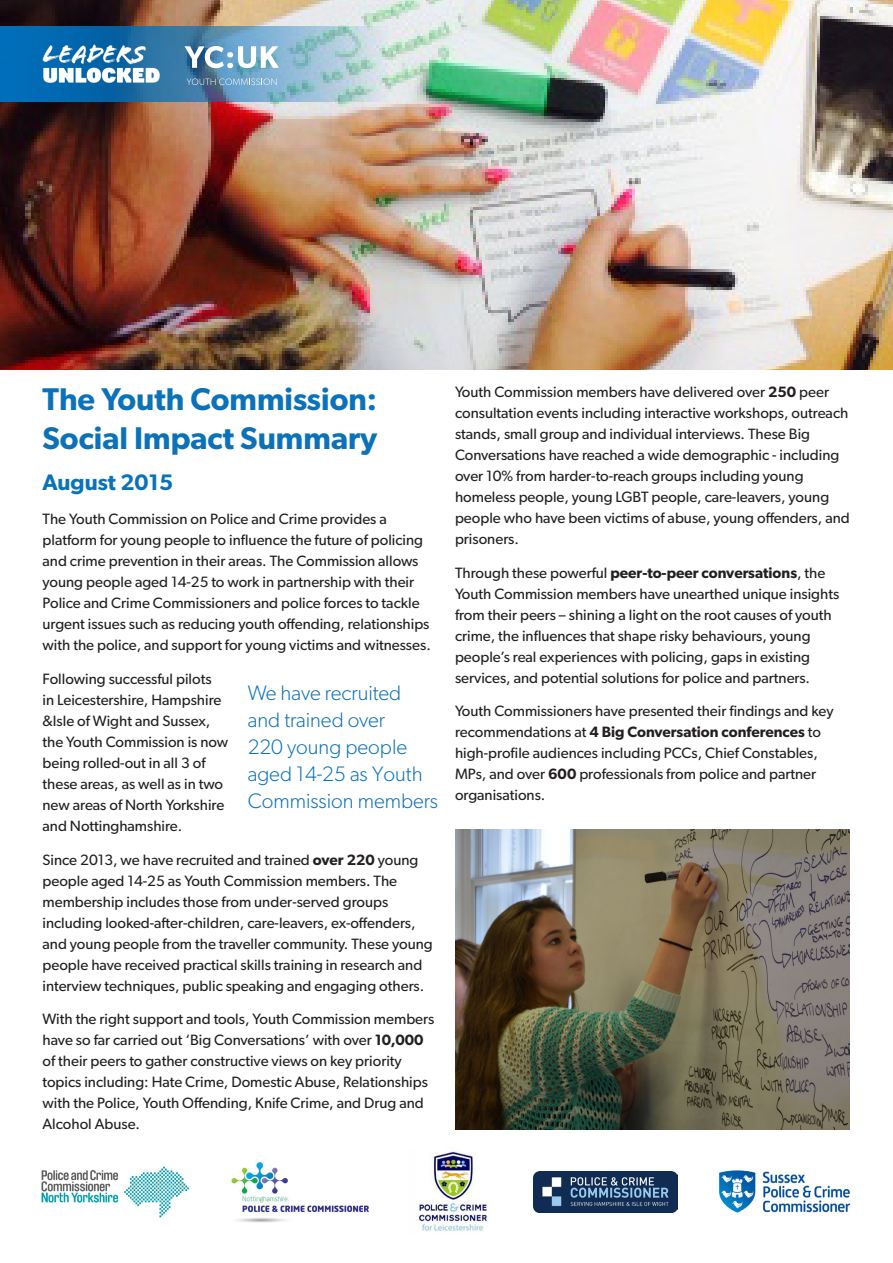
<style>
.page{position:relative;width:893px;height:1263px;background:#fff}
.page>*{position:absolute;margin:0;border:0;box-sizing:border-box;transform-origin:0 0}
.Body{font:600 31.5px/39px "Gibson";color:#0b72ba}
.Body-2{font:600 22.5px "Gibson";color:#0b72ba}
.Body-3{font:300 21px/27px "Gibson";color:#0b72ba}
.Body-4{font:15px/21px "Gibson";color:#231f20}
.s1{font-weight:600}
</style>
<div class="page">
<img style="left:0;top:0;width:893px;height:370px">
<svg style="left:0;top:26px;width:388px;height:76px;background:#609bc0"></svg>
<img style="left:456px;top:830px;width:394px;height:300px">
<img style="left:41px;top:1166px;width:149px;height:52px">
<img style="left:418px;top:1147px;width:69px;height:85px">
<img style="left:719px;top:1170px;width:132px;height:43px">
<img style="left:231px;top:1161px;width:139px;height:62px">
<img style="left:533px;top:1171px;width:144px;height:41px">
<img style="left:43px;top:38px;width:119px;height:55px">
<svg style="left:187px;top:79px;width:90px;height:6px"></svg>
<svg style="left:185px;top:46px;width:94px;height:22px"></svg>
<p class="Body" style="left:43px;top:379px;width:336px">The Youth Commission:<br>Social Impact Summary</p>
<p class="Body-2" style="left:43px;top:469px;width:132px">August 2015</p>
<p class="Body-4" style="left:43px;top:508px;width:390px">The Youth Commission on Police and Crime provides a platform for young people to influence the future of policing and crime prevention in their areas. The Commission allows young people aged 14-25 to work in partnership with their Police and Crime Commissioners and police forces to tackle urgent issues such as reducing youth offending, relationships with the police, and support for young victims and witnesses.</p>
<p class="Body-4" style="left:43px;top:668px;width:187px">Following successful pilots<br>in Leicestershire, Hampshire &amp;Isle of Wight and Sussex, the Youth Commission is now being rolled-out in all 3 of these areas, as well as in two new areas of North Yorkshire and Nottinghamshire.</p>
<p class="Body-4" style="left:43px;top:849px;width:392px">Since 2013, we have recruited and trained <span class="s1">over 220</span> young people aged 14-25 as Youth Commission members. The membership includes those from under-served groups including looked-after-children, care-leavers, ex-offenders, and young people from the traveller community. These young people have received practical skills training in research and interview techniques, public speaking and engaging others.</p>
<p class="Body-4" style="left:43px;top:1008px;width:393px">With the right support and tools, Youth Commission members have so far carried out ‘Big Conversations’ with over <span class="s1">10,000 </span>of their peers to gather constructive views on key priority topics including: Hate Crime, Domestic Abuse, Relationships with the Police, Youth Offending, Knife Crime, and Drug and Alcohol Abuse.</p>
<p class="Body-3" style="left:248px;top:679px;width:192px">We have recruited and trained over<br>220 young people aged 14-25 as Youth<br>Commission members</p>
<p class="Body-4" style="left:455px;top:381px;width:396px">Youth Commission members have delivered over <span class="s1">250</span> peer consultation events including interactive workshops, outreach stands, small group and individual interviews. These Big Conversations have reached a wide demographic - including over 10% from harder-to-reach groups including young homeless people, young LGBT people, care-leavers, young people who have been victims of abuse, young offenders, and prisoners.</p>
<p class="Body-4" style="left:455px;top:562px;width:386px">Through these powerful <span class="s1">peer-to-peer conversations</span>, the Youth Commission members have unearthed unique insights from their peers – shining a light on the root causes of youth crime, the influences that shape risky behaviours, young people’s real experiences with policing, gaps in existing services, and potential solutions for police and partners.</p>
<p class="Body-4" style="left:455px;top:700px;width:380px">Youth Commissioners have presented their findings and key recommendations at <span class="s1">4 Big Conversation conferences</span> to high-profile audiences including PCCs, Chief Constables, MPs, and over <span class="s1">600</span> professionals from police and partner organisations.</p>
</div>
